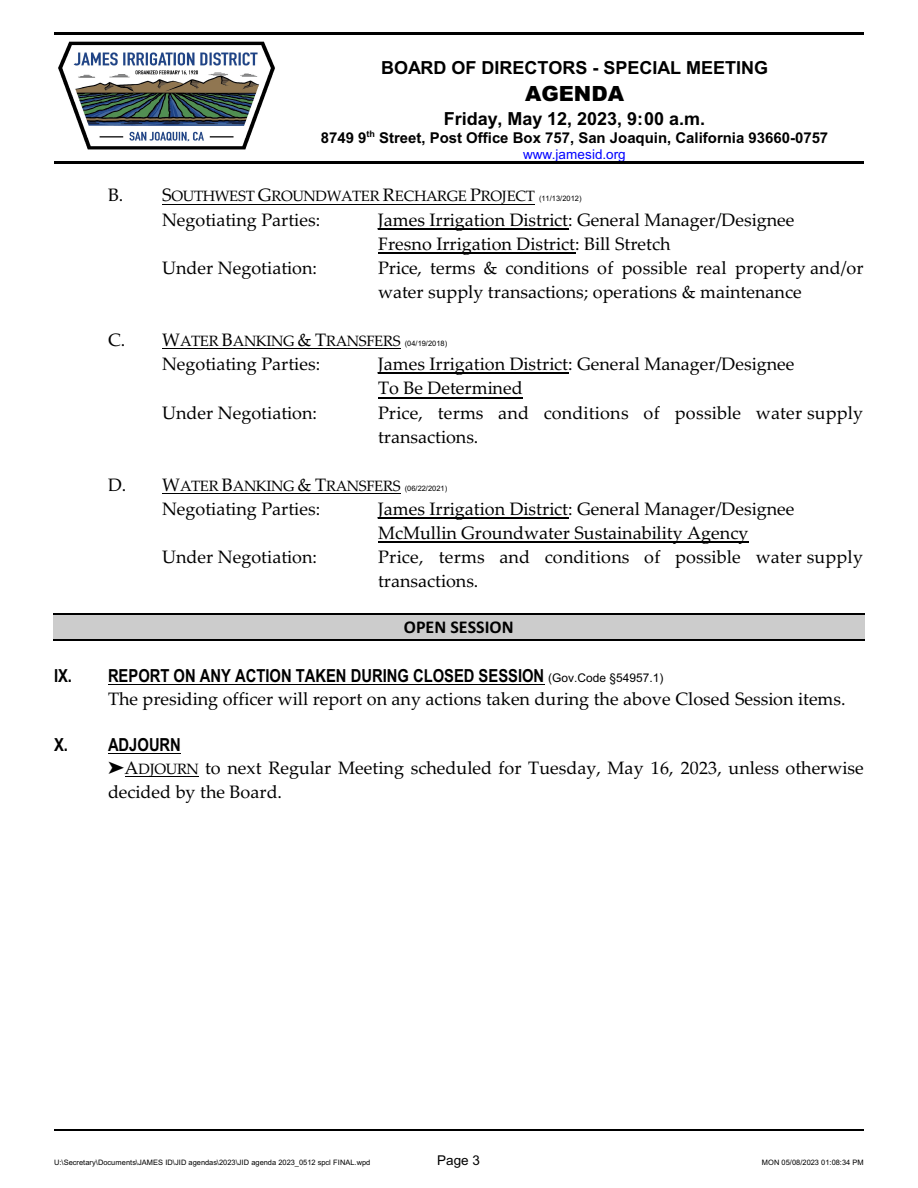
<style>
.page{position:relative;width:918px;height:1188px;background:#fff}
.page>*{position:absolute;margin:0;border:0;box-sizing:border-box;transform-origin:0 0}
.t1{font:900 21px "Arial";color:#000}
.t2{font:18px/24.2px "Palatino Linotype";color:#000}
.t3{font:700 18px "Arial Narrow";color:#000}
.t4{font:700 18px "Arial";color:#000}
.t5{font:700 18px "Calibri";color:#000}
.t6{font:15px "Palatino Linotype";letter-spacing:-.03em;color:#000}
.t7{font:700 15px "Arial";color:#000}
.t8{font:13.5px "Arial";color:#00f}
.t9{font:13.5px "Arial";color:#000}
.t10{font:7.5px "Arial";color:#000}
.s1{font-size:18px}
.s2{font-family:"Arial";font-size:7.5px}
.s3{font-family:"Arial";font-weight:400;font-size:12px}
.s4{font-size:15px}
</style>
<div class="page">
<img style="left:58px;top:41px;width:217px;height:109px">
<hr style="left:523px;top:161px;width:103px;height:1px;background:#00f">
<hr style="left:54px;top:32px;width:810px;height:3px;background:#000">
<hr style="left:54px;top:162px;width:810px;height:2px;background:#000">
<hr style="left:162px;top:204px;width:373px;height:1px;background:#000">
<hr style="left:378px;top:228px;width:190px;height:1px;background:#000">
<hr style="left:378px;top:252px;width:197px;height:1px;background:#000">
<hr style="left:162px;top:348px;width:238px;height:1px;background:#000">
<hr style="left:378px;top:373px;width:190px;height:1px;background:#000">
<hr style="left:378px;top:397px;width:145px;height:1px;background:#000">
<hr style="left:162px;top:493px;width:238px;height:1px;background:#000">
<hr style="left:378px;top:518px;width:190px;height:1px;background:#000">
<hr style="left:378px;top:542px;width:371px;height:1px;background:#000">
<hr style="left:108px;top:684px;width:437px;height:1px;background:#000">
<hr style="left:108px;top:753px;width:73px;height:1px;background:#000">
<hr style="left:125px;top:776px;width:74px;height:1px;background:#000">
<div style="left:53px;top:614px;width:812px;height:27px;background:#ccc"></div>
<hr style="left:53px;top:614px;width:812px;height:1px;background:#000">
<hr style="left:53px;top:639px;width:812px;height:2px;background:#000">
<hr style="left:54px;top:1130px;width:810px;height:1px;background:#000">
<p class="t4" style="left:381px;top:61px;width:389px">BOARD OF DIRECTORS - SPECIAL MEETING</p>
<p class="t1" style="left:525px;top:86px;width:101px">AGENDA</p>
<p class="t4" style="left:444px;top:111px;width:263px">Friday, May 12, 2023, 9:00 a.m.</p>
<p class="t7" style="left:321px;top:132px;width:509px">8749 9<sup>th</sup> Street, Post Office Box 757, San Joaquin, California 93660-0757</p>
<p class="t8" style="left:523px;top:149px;width:104px">www.jamesid.org</p>
<p class="t6" style="left:108px;top:190px;width:475px"><span class="s1">B. S</span>OUTHWEST <span class="s1">G</span>ROUNDWATER <span class="s1">R</span>ECHARGE <span class="s1">P</span>ROJECT <span class="s2">(11/13/2012)</span></p>
<p class="t2" style="left:162px;top:209px;width:160px">Negotiating Parties:</p>
<p class="t2" style="left:378px;top:209px;width:418px">James Irrigation District: General Manager/Designee<br>Fresno Irrigation District: Bill Stretch</p>
<p class="t2" style="left:162px;top:258px;width:157px">Under Negotiation:</p>
<p class="t2" style="left:378px;top:258px;width:487px">Price, terms &amp; conditions of possible real property and/or water supply transactions; operations &amp; maintenance</p>
<p class="t6" style="left:108px;top:335px;width:341px"><span class="s1">C. W</span>ATER <span class="s1">B</span>ANKING <span class="s1">&amp; T</span>RANSFERS <span class="s2">(04/19/2018)</span></p>
<p class="t2" style="left:162px;top:354px;width:160px">Negotiating Parties:</p>
<p class="t2" style="left:378px;top:354px;width:418px">James Irrigation District: General Manager/Designee<br>To Be Determined</p>
<p class="t2" style="left:162px;top:402px;width:157px">Under Negotiation:</p>
<p class="t2" style="left:378px;top:402px;width:487px">Price, terms and conditions of possible water supply transactions.</p>
<p class="t6" style="left:108px;top:480px;width:341px"><span class="s1">D. W</span>ATER <span class="s1">B</span>ANKING <span class="s1">&amp; T</span>RANSFERS <span class="s2">(06/22/2021)</span></p>
<p class="t2" style="left:162px;top:499px;width:160px">Negotiating Parties:</p>
<p class="t2" style="left:378px;top:499px;width:418px">James Irrigation District: General Manager/Designee<br>McMullin Groundwater Sustainability Agency</p>
<p class="t2" style="left:162px;top:547px;width:157px">Under Negotiation:</p>
<p class="t2" style="left:378px;top:547px;width:487px">Price, terms and conditions of possible water supply transactions.</p>
<p class="t5" style="left:404px;top:620px;width:111px">OPEN SESSION</p>
<p class="t3" style="left:54px;top:669px;width:611px">IX. REPORT ON ANY ACTION TAKEN DURING CLOSED SESSION <span class="s3">(Gov.Code §54957.1)</span></p>
<p class="t2" style="left:108px;top:689px;width:739px">The presiding officer will report on any actions taken during the above Closed Session items.</p>
<p class="t3" style="left:54px;top:738px;width:128px">X. ADJOURN</p>
<p class="t2" style="left:108px;top:758px;width:757px;text-indent:17px">A<span class="s4">DJOURN</span> to next Regular Meeting scheduled for Tuesday, May 16, 2023, unless otherwise decided by the Board.</p>
<p class="t10" style="left:54px;top:1159px;width:318px">U:\Secretary\Documents\JAMES ID\JID agendas\2023\JID agenda 2023_0512 spcl FINAL.wpd</p>
<p class="t9" style="left:437px;top:1155px;width:44px">Page 3</p>
<p class="t10" style="left:762px;top:1159px;width:103px">MON 05/08/2023 01:08:34 PM</p>
</div>
